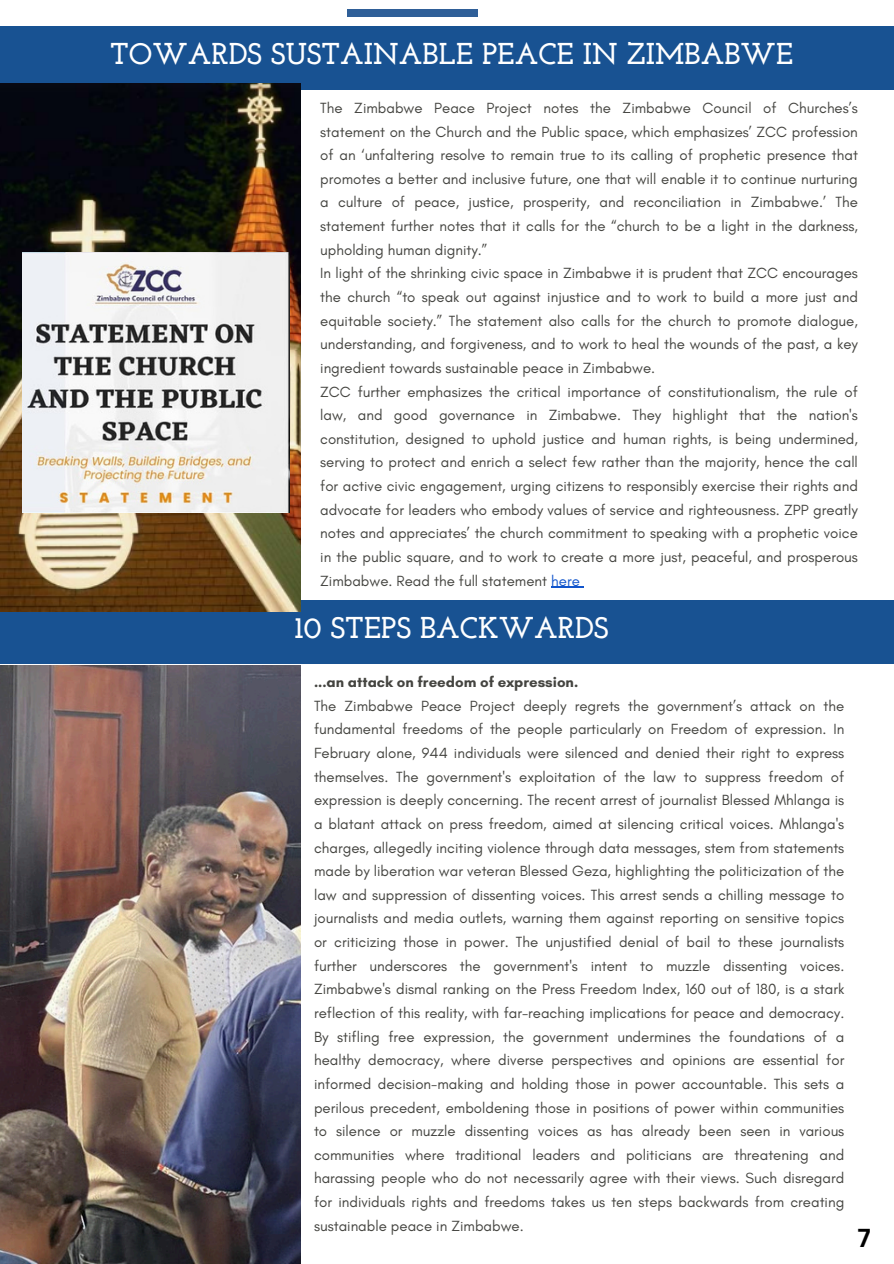
<style>
.page{position:relative;width:894px;height:1264px;background:#fff}
.page>*{position:absolute;margin:0;border:0;box-sizing:border-box;transform-origin:0 0}
.t1{font:700 30px "Josefin Slab";color:#fff}
.t2{font:700 25.2px "Canva Sans";color:#000}
.t3{font:15px/23.7px "Glacial Indifference";color:#444440;text-align:justify}
.t4{font:700 15px "Glacial Indifference";color:#444440}
.s1{color:#15c}
</style>
<div class="page">
<div style="left:347px;top:9px;width:130px;height:8px;background:#2f5f98"></div>
<div style="left:0;top:600px;width:893px;height:63px;background:#185292"></div>
<img style="left:0;top:665px;width:300px;height:597px">
<div style="left:0;top:26px;width:893px;height:63px;background:#185292"></div>
<img style="left:0;top:83px;width:301px;height:528px">
<img style="left:22px;top:252px;width:267px;height:260px">
<hr style="left:551px;top:586px;width:28px;height:2px;background:#15c">
<h1 class="t1" style="left:110px;top:42px;width:684px">TOWARDS SUSTAINABLE PEACE IN ZIMBABWE</h1>
<p class="t3" style="left:320px;top:96px;width:539px">The Zimbabwe Peace Project notes the Zimbabwe Council of Churches’s statement on the Church and the Public space, which emphasizes’ ZCC profession of an ‘unfaltering resolve to remain true to its calling of prophetic presence that promotes a better and inclusive future, one that will enable it to continue nurturing a culture of peace, justice, prosperity, and reconciliation in Zimbabwe.’ The statement further notes that it calls for the “church to be a light in the darkness, upholding human dignity.”</p>
<p class="t3" style="left:320px;top:261px;width:539px">In light of the shrinking civic space in Zimbabwe it is prudent that ZCC encourages the church “to speak out against injustice and to work to build a more just and equitable society.” The statement also calls for the church to promote dialogue, understanding, and forgiveness, and to work to heal the wounds of the past, a key ingredient towards sustainable peace in Zimbabwe.</p>
<p class="t3" style="left:320px;top:379px;width:539px">ZCC further emphasizes the critical importance of constitutionalism, the rule of law, and good governance in Zimbabwe. They highlight that the nation's constitution, designed to uphold justice and human rights, is being undermined, serving to protect and enrich a select few rather than the majority, hence the call for active civic engagement, urging citizens to responsibly exercise their rights and advocate for leaders who embody values of service and righteousness. ZPP greatly notes and appreciates’ the church commitment to speaking with a prophetic voice in the public square, and to work to create a more just, peaceful, and prosperous Zimbabwe. Read the full statement <span class="s1">here</span></p>
<p class="t1" style="left:295px;top:616px;width:315px">10 STEPS BACKWARDS</p>
<h1 class="t4" style="left:314px;top:672px;width:265px">...an attack on freedom of expression.</h1>
<p class="t3" style="left:314px;top:693px;width:531px">The Zimbabwe Peace Project deeply regrets the government’s attack on the fundamental freedoms of the people particularly on Freedom of expression. In February alone, 944 individuals were silenced and denied their right to express themselves. The government's exploitation of the law to suppress freedom of expression is deeply concerning. The recent arrest of journalist Blessed Mhlanga is a blatant attack on press freedom, aimed at silencing critical voices. Mhlanga's charges, allegedly inciting violence through data messages, stem from statements made by liberation war veteran Blessed Geza, highlighting the politicization of the law and suppression of dissenting voices. This arrest sends a chilling message to journalists and media outlets, warning them against reporting on sensitive topics or criticizing those in power. The unjustified denial of bail to these journalists further underscores the government's intent to muzzle dissenting voices.<br>Zimbabwe's dismal ranking on the Press Freedom Index, 160 out of 180, is a stark reflection of this reality, with far-reaching implications for peace and democracy.<br>By stifling free expression, the government undermines the foundations of a healthy democracy, where diverse perspectives and opinions are essential for informed decision-making and holding those in power accountable. This sets a perilous precedent, emboldening those in positions of power within communities to silence or muzzle dissenting voices as has already been seen in various communities where traditional leaders and politicians are threatening and harassing people who do not necessarily agree with their views. Such disregard for individuals rights and freedoms takes us ten steps backwards from creating sustainable peace in Zimbabwe.</p>
<p class="t2" style="left:857px;top:1220px;width:14px">7</p>
</div>
